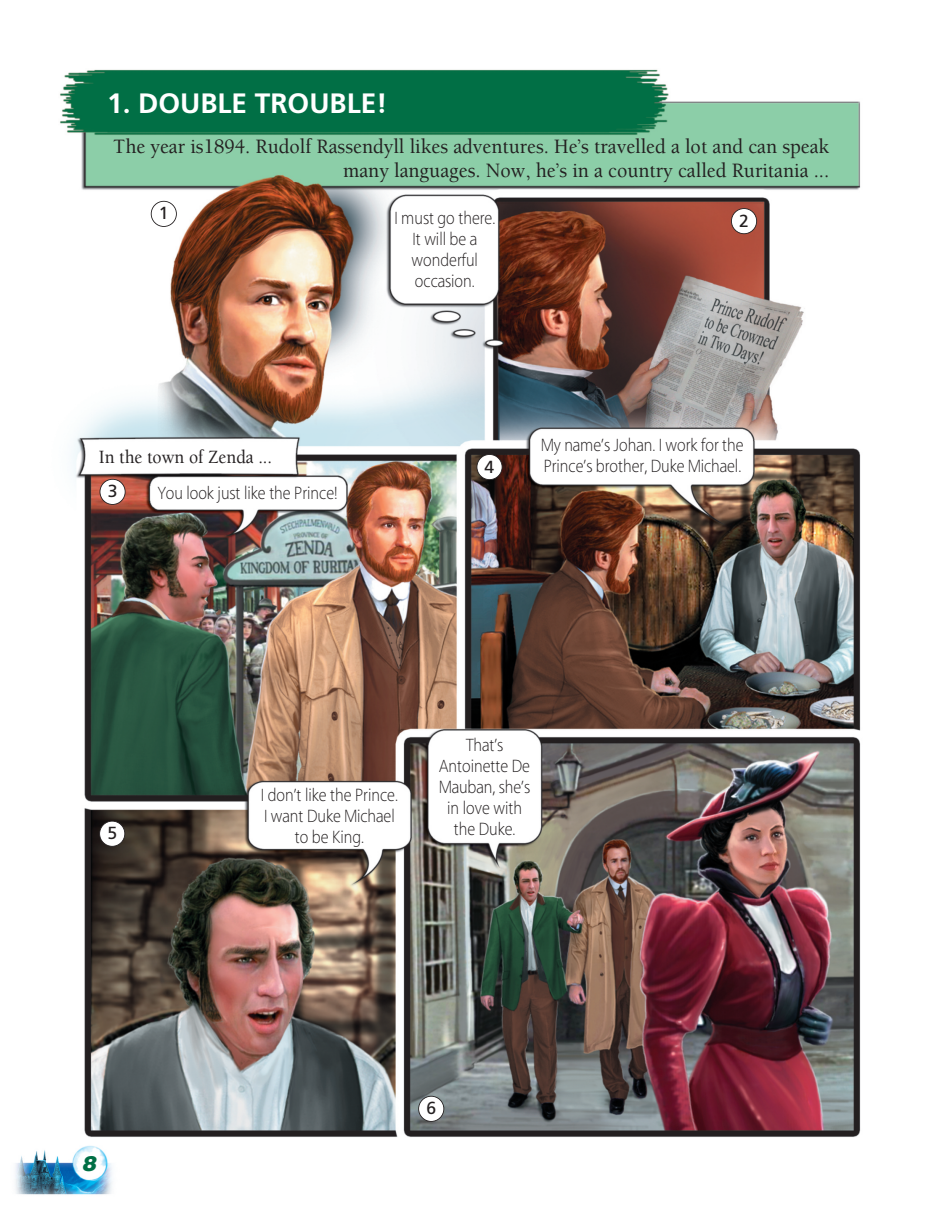
<style>
.page{position:relative;width:948px;height:1215px;background:#fff}
.page>*{position:absolute;margin:0;border:0;box-sizing:border-box;transform-origin:0 0}
.t1{font:700 28px "PF Catalog";color:#fff}
.t2{font:500 21px/24.5px "Berkeley Std";color:#231f20;text-align:right;scale:.95 1}
.t3{font:italic 900 21px "Helvetica LT Std";color:#016f45}
.t4{font:500 19.25px "Berkeley Std";color:#231f20;scale:.92 1}
.t5{font:100 17.5px/21px "PF Catalog";color:#231f20;text-align:center;scale:.92 1}
.t6{font:17.5px "PF Catalog";color:#231f20}
</style>
<div class="page">
<img style="left:60px;top:69px;width:801px;height:1068px">
<img style="left:15px;top:1145px;width:97px;height:50px">
<div style="left:100px;top:821px;width:25px;height:25px;background:#fff;border-radius:50%"></div>
<div style="left:99px;top:820px;width:26px;height:26px;border:2px solid #231f20;border-radius:50%"></div>
<div style="left:418px;top:1095px;width:25px;height:26px;background:#fff;border-radius:50%"></div>
<div style="left:418px;top:1095px;width:26px;height:26px;border:2px solid #231f20;border-radius:50%"></div>
<div style="left:151px;top:201px;width:25px;height:25px;background:#fff;border-radius:50%"></div>
<div style="left:151px;top:201px;width:26px;height:26px;border:2px solid #231f20;border-radius:50%"></div>
<div style="left:731px;top:208px;width:25px;height:26px;background:#fff;border-radius:50%"></div>
<div style="left:730px;top:208px;width:26px;height:26px;border:2px solid #231f20;border-radius:50%"></div>
<div style="left:100px;top:479px;width:25px;height:25px;background:#fff;border-radius:50%"></div>
<div style="left:99px;top:479px;width:26px;height:26px;border:2px solid #231f20;border-radius:50%"></div>
<div style="left:476px;top:454px;width:26px;height:25px;background:#fff;border-radius:50%"></div>
<div style="left:476px;top:454px;width:26px;height:26px;border:2px solid #231f20;border-radius:50%"></div>
<h1 class="t1" style="left:107px;top:86px;width:281px">1. DOUBLE TROUBLE!</h1>
<p class="t2" style="left:113px;top:136px;width:755px">The year is1894. Rudolf Rassendyll likes adventures. He’s travelled a lot and can speak many languages. Now, he’s in a country called Ruritania ...</p>
<p class="t6" style="left:159px;top:203px;width:11px">1</p>
<p class="t5" style="left:394px;top:208px;width:111px">I must go there.<br>It will be a wonderful occasion.</p>
<p class="t6" style="left:738px;top:210px;width:11px">2</p>
<p class="t4" style="left:99px;top:449px;width:190px">In the town of Zenda ...</p>
<p class="t6" style="left:108px;top:481px;width:11px">3</p>
<p class="t5" style="left:158px;top:483px;width:197px">You look just like the Prince!</p>
<p class="t6" style="left:484px;top:456px;width:11px">4</p>
<p class="t5" style="left:541px;top:435px;width:221px;text-align:left">My name’s Johan. I work for the<br>Prince’s brother, Duke Michael.</p>
<p class="t6" style="left:107px;top:822px;width:11px">5</p>
<p class="t5" style="left:261px;top:784px;width:150px">I don’t like the Prince.<br>I want Duke Michael to be King.</p>
<p class="t5" style="left:439px;top:735px;width:100px">That’s<br>Antoinette De<br>Mauban, she’s in love with the Duke.</p>
<p class="t3" style="left:82px;top:1155px;width:16px">8</p>
<p class="t6" style="left:426px;top:1097px;width:11px">6</p>
</div>
